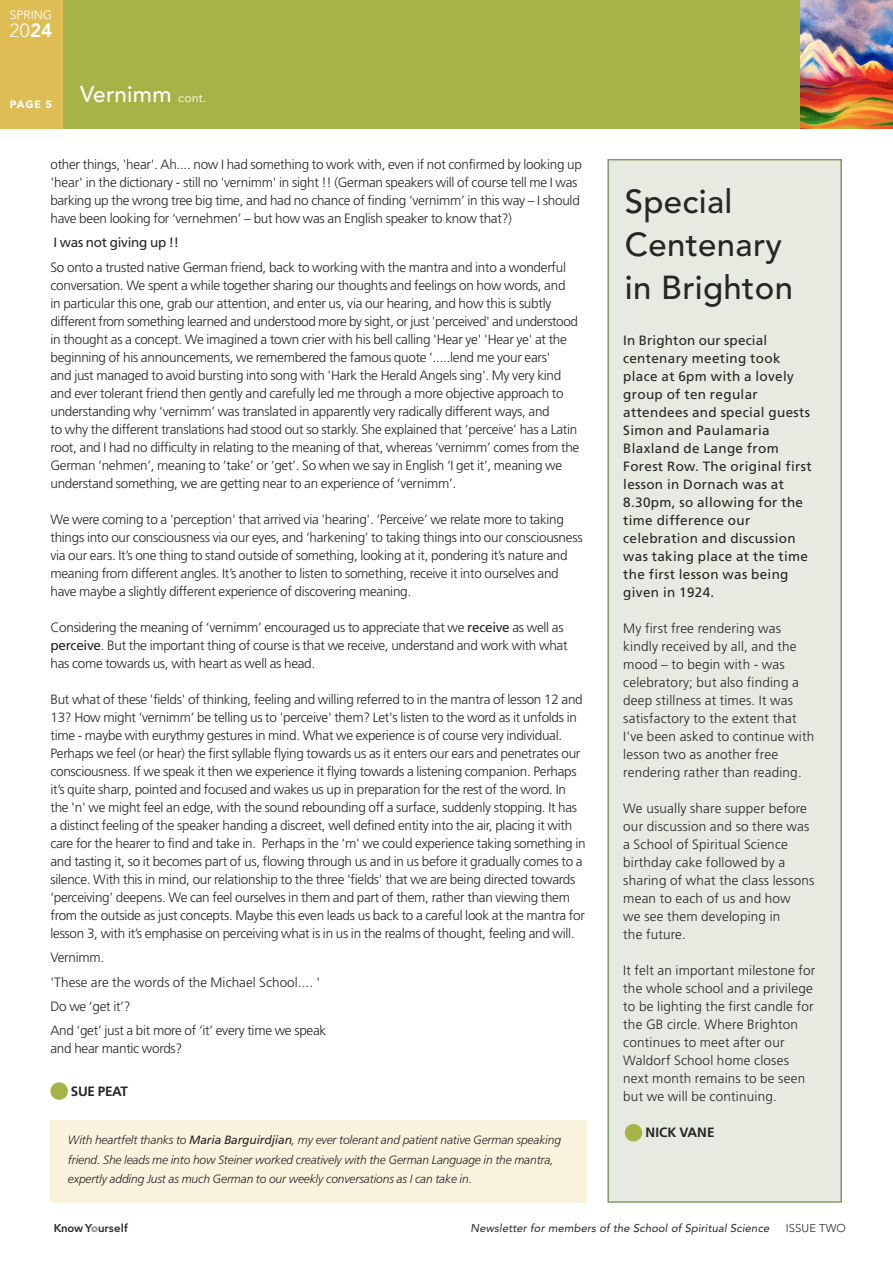
<style>
.page{position:relative;width:893px;height:1263px;background:#fff}
.page>*{position:absolute;margin:0;border:0;box-sizing:border-box;transform-origin:0 0}
.t1{font:500 33px/42.6px "Avenir";letter-spacing:.01em;color:#272526}
.t2{font:500 22.5px "Avenir";letter-spacing:.01em;color:#fff}
.t3{font:300 19.05px "Avenir";color:#fff}
.t4{font:300 13.5px/18px "Frutiger";letter-spacing:-.02em;color:#272526}
.t5{font:300 13.5px/18px "Frutiger";letter-spacing:.015em;color:#272526}
.t6{font:13.5px/18px "Frutiger";letter-spacing:.025em;color:#272526}
.t7{font:13.5px "Frutiger";letter-spacing:-.02em;color:#272526}
.t8{font:700 13.5px "Frutiger";color:#272526}
.t9{font:700 13.5px "Frutiger";letter-spacing:-.02em;color:#272526}
.t10{font:italic 300 12px/19.5px "Frutiger";letter-spacing:-.01em;color:#272526}
.t11{font:12px "Avenir Next";color:#fff}
.t12{font:italic 11.25px "Avenir";letter-spacing:.01em;color:#272526}
.t13{font:600 11.25px "Avenir Next";letter-spacing:.005em;color:#272526}
.t14{font:300 11.25px "Avenir";letter-spacing:.01em;color:#272526}
.t15{font:700 10.5px "Avenir Next";color:#fff}
.s1{font-weight:800}
.s2{font-family:"Avenir Next";font-weight:400;font-size:12px}
.s3{font-weight:400}
.s4{font-weight:700;color:#939293}
</style>
<div class="page">
<div style="left:609px;top:160px;width:231px;height:1041px;background:#e7eae0"></div>
<div style="left:607px;top:159px;width:235px;height:1044px;border:2px solid #859662"></div>
<div style="left:2px;top:0;width:891px;height:129px;background:#a6b447"></div>
<div style="left:0;top:0;width:63px;height:129px;background:#ddbd54"></div>
<img style="left:800px;top:0;width:93px;height:129px">
<svg style="left:50px;top:1082px;width:18px;height:18px"></svg>
<svg style="left:625px;top:1124px;width:17px;height:17px"></svg>
<div style="left:50px;top:1120px;width:537px;height:83px;background:#f9f3de"></div>
<p class="t11" style="left:10px;top:5px;width:44px">SPRING</p>
<h3 class="t3" style="left:10px;top:19px;width:45px">20<span class="s1">24</span></h3>
<p class="t15" style="left:10px;top:95px;width:44px">PAGE 5</p>
<h2 class="t2" style="left:80px;top:74px;width:127px">Vernimm <span class="s2">cont.</span></h2>
<p class="t4" style="left:50px;top:156px;width:533px">other things, 'hear'. Ah.... now I had something to work with, even if not confirmed by looking up 'hear' in the dictionary - still no 'vernimm' in sight !! (German speakers will of course tell me I was barking up the wrong tree big time, and had no chance of finding ‘vernimm’ in this way – I should have been looking for ‘vernehmen’ – but how was an English speaker to know that?)</p>
<p class="t7" style="left:53px;top:237px;width:127px">I was not giving up !!</p>
<p class="t4" style="left:50px;top:259px;width:530px">So onto a trusted native German friend, back to working with the mantra and into a wonderful conversation. We spent a while together sharing our thoughts and feelings on how words, and<br>in particular this one, grab our attention, and enter us, via our hearing, and how this is subtly different from something learned and understood more by sight, or just 'perceived' and understood in thought as a concept. We imagined a town crier with his bell calling 'Hear ye' 'Hear ye' at the beginning of his announcements, we remembered the famous quote '.....lend me your ears'<br>and just managed to avoid bursting into song with 'Hark the Herald Angels sing'. My very kind and ever tolerant friend then gently and carefully led me through a more objective approach to understanding why ‘vernimm’ was translated in apparently very radically different ways, and<br>to why the different translations had stood out so starkly. She explained that ‘perceive’ has a Latin root, and I had no difficulty in relating to the meaning of that, whereas ‘vernimm’ comes from the German ‘nehmen’, meaning to ‘take’ or ‘get’. So when we say in English ‘I get it’, meaning we understand something, we are getting near to an experience of ‘vernimm’.</p>
<p class="t4" style="left:50px;top:511px;width:534px">We were coming to a 'perception' that arrived via 'hearing'. ‘Perceive’ we relate more to taking things into our consciousness via our eyes, and ‘harkening’ to taking things into our consciousness via our ears. It’s one thing to stand outside of something, looking at it, pondering it’s nature and meaning from different angles. It’s another to listen to something, receive it into ourselves and have maybe a slightly different experience of discovering meaning.</p>
<p class="t4" style="left:50px;top:619px;width:519px">Considering the meaning of ‘vernimm’ encouraged us to appreciate that we <span class="s3">receive</span> as well as <span class="s3">perceive</span>. But the important thing of course is that we receive, understand and work with what has come towards us, with heart as well as head.</p>
<p class="t4" style="left:50px;top:691px;width:537px">But what of these 'fields' of thinking, feeling and willing referred to in the mantra of lesson 12 and 13? How might ‘vernimm’ be telling us to 'perceive' them? Let's listen to the word as it unfolds in time - maybe with eurythmy gestures in mind. What we experience is of course very individual.<br>Perhaps we feel (or hear) the first syllable flying towards us as it enters our ears and penetrates our consciousness. If we speak it then we experience it flying towards a listening companion. Perhaps it’s quite sharp, pointed and focused and wakes us up in preparation for the rest of the word. In the 'n' we might feel an edge, with the sound rebounding off a surface, suddenly stopping. It has a distinct feeling of the speaker handing a discreet, well defined entity into the air, placing it with care for the hearer to find and take in. Perhaps in the 'm' we could experience taking something in and tasting it, so it becomes part of us, flowing through us and in us before it gradually comes to a silence. With this in mind, our relationship to the three 'fields' that we are being directed towards ‘perceiving’ deepens. We can feel ourselves in them and part of them, rather than viewing them from the outside as just concepts. Maybe this even leads us back to a careful look at the mantra for lesson 3, with it’s emphasise on perceiving what is in us in the realms of thought, feeling and will.</p>
<p class="t4" style="left:50px;top:946px;width:277px;line-height:24.5px">Vernimm.<br>'These are the words of the Michael School.... '<br>Do we ‘get it’?<br>And ‘get’ just a bit more of ‘it’ every time we speak</p>
<p class="t4" style="left:50px;top:1041px;width:133px">and hear mantic words?</p>
<p class="t9" style="left:71px;top:1086px;width:59px">SUE PEAT</p>
<p class="t10" style="left:68px;top:1131px;width:495px">With heartfelt thanks to <span class="s3">Maria Barguirdjian</span>, my ever tolerant and patient native German speaking friend. She leads me into how Steiner worked creatively with the German Language in the mantra, expertly adding Just as much German to our weekly conversations as I can take in.</p>
<h1 class="t1" style="left:625px;top:179px;width:170px">Special<br>Centenary in Brighton</h1>
<p class="t6" style="left:623px;top:332px;width:190px">In Brighton our special centenary meeting took place at 6pm with a lovely group of ten regular attendees and special guests<br>Simon and Paulamaria<br>Blaxland de Lange from<br>Forest Row. The original first lesson in Dornach was at<br>8.30pm, so allowing for the time difference our celebration and discussion was taking place at the time the first lesson was being given in 1924.</p>
<p class="t5" style="left:623px;top:620px;width:193px">My first free rendering was kindly received by all, and the mood – to begin with - was celebratory; but also finding a deep stillness at times. It was satisfactory to the extent that<br>I've been asked to continue with lesson two as another free rendering rather than reading.</p>
<p class="t5" style="left:623px;top:800px;width:193px">We usually share supper before our discussion and so there was a School of Spiritual Science birthday cake followed by a sharing of what the class lessons mean to each of us and how<br>we see them developing in<br>the future.</p>
<p class="t5" style="left:623px;top:962px;width:194px">It felt an important milestone for the whole school and a privilege to be lighting the first candle for the GB circle. Where Brighton continues to meet after our<br>Waldorf School home closes next month remains to be seen but we will be continuing.</p>
<p class="t8" style="left:646px;top:1127px;width:70px">NICK VANE</p>
<p class="t13" style="left:54px;top:1218px;width:76px">Know Y<span class="s4">o</span>urself</p>
<p class="t12" style="left:471px;top:1221px;width:300px">Newsletter for members of the School of Spiritual Science</p>
<p class="t14" style="left:786px;top:1221px;width:62px">ISSUE TWO</p>
</div>
